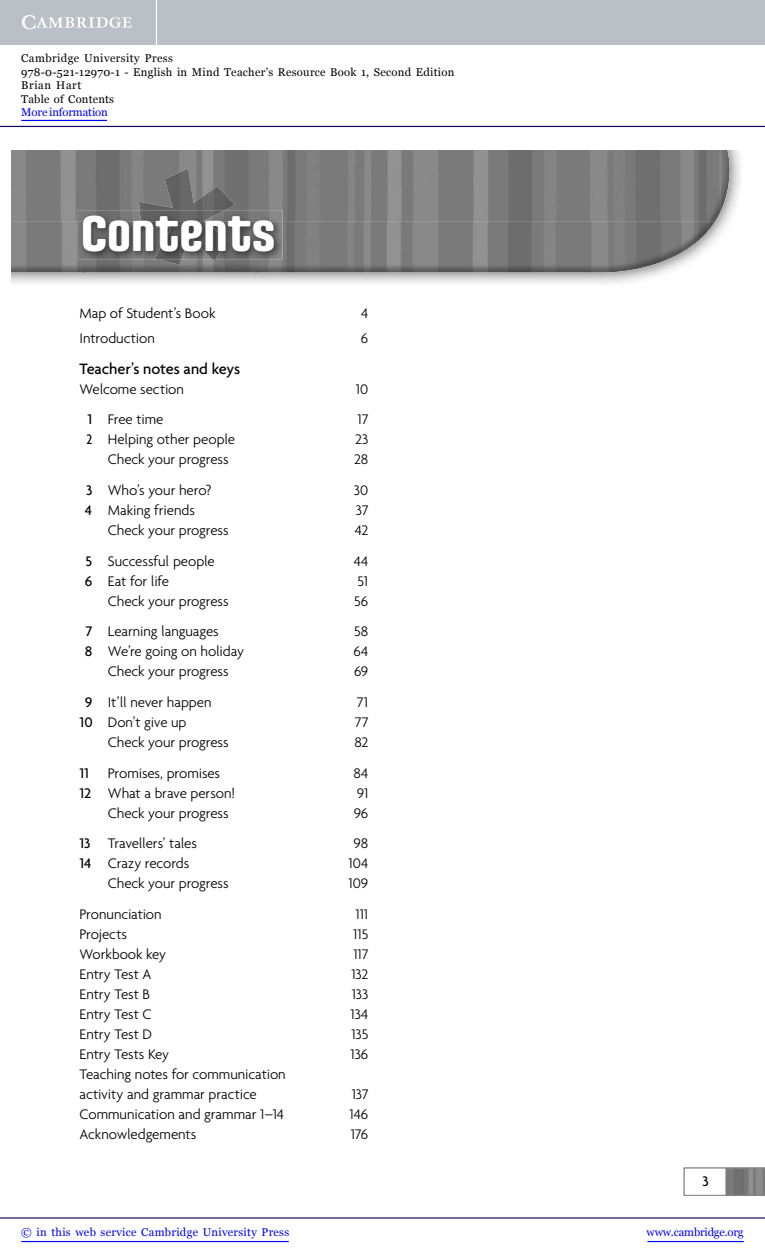
<style>
.page{position:relative;width:765px;height:1260px;background:#fff}
.page>*{position:absolute;margin:0;border:0;box-sizing:border-box;transform-origin:0 0}
.t1{font:500 50px "Fono";letter-spacing:-.01em;color:#fff}
.t2{font:500 16.25px "Agenda";letter-spacing:-.01em;color:#000}
.t3{font:300 15px/20px "Agenda";letter-spacing:-.005em;color:#000}
.t4{font:500 15px "Agenda";color:#000}
.t5{font:11.25px/13.5px "Georgia";letter-spacing:.025em;color:#000}
.t6{font:11.25px "Georgia";letter-spacing:.025em;color:#0000f1}
.t7{font:11.25px "Georgia";letter-spacing:-.015em;color:#0000f1}
.t8{font:11.25px "Georgia";letter-spacing:-.01em;color:#0000f1}
.s1{font-weight:500}
.s2{font-weight:500;font-stretch:condensed}
</style>
<div class="page">
<img style="left:700px;top:151px;width:40px;height:102px">
<img style="left:687px;top:151px;width:43px;height:100px">
<img style="left:11px;top:221px;width:72px;height:52px">
<img style="left:256px;top:221px;width:431px;height:52px">
<img style="left:83px;top:260px;width:173px;height:13px">
<img style="left:11px;top:151px;width:709px;height:70px">
<img style="left:159px;top:260px;width:57px;height:5px">
<img style="left:139px;top:168px;width:96px;height:42px">
<img style="left:225px;top:210px;width:57px;height:50px">
<img style="left:78px;top:221px;width:63px;height:39px">
<img style="left:78px;top:210px;width:147px;height:11px">
<img style="left:141px;top:221px;width:86px;height:39px">
<svg style="left:726px;top:1168px;width:39px;height:28px"></svg>
<div style="left:684px;top:1168px;width:42px;height:28px;border:1px solid #7f7f7f"></div>
<hr style="left:0;top:1217px;width:765px;height:2px;background:#150666">
<div style="left:0;top:0;width:765px;height:45px;background:#bac0c6"></div>
<svg style="left:22px;top:15px;width:110px;height:14px"></svg>
<hr style="left:156px;top:0;width:1px;height:45px;background:#fff">
<hr style="left:0;top:126px;width:765px;height:1px;background:#150666">
<hr style="left:648px;top:1241px;width:96px;height:1px;background:#0000f1">
<hr style="left:21px;top:1241px;width:268px;height:1px;background:#0000f1">
<hr style="left:21px;top:120px;width:86px;height:1px;background:#0000f1">
<p class="t5" style="left:21px;top:52px;width:435px">Cambridge University Press<br>978-0-521-12970-1 - English in Mind Teacher’s Resource Book 1, Second Edition Brian Hart<br>Table of Contents</p>
<p class="t8" style="left:21px;top:106px;width:88px">More information</p>
<h1 class="t1" style="left:81px;top:205px;width:196px">Contents</h1>
<p class="t3" style="left:80px;top:304px;width:137px">Map of Student’s Book</p>
<p class="t3" style="left:361px;top:304px;width:9px">4</p>
<p class="t3" style="left:80px;top:330px;width:77px">Introduction</p>
<p class="t3" style="left:361px;top:330px;width:9px">6</p>
<p class="t2" style="left:80px;top:362px;width:162px">Teacher’s notes and keys</p>
<p class="t3" style="left:80px;top:380px;width:106px">Welcome section</p>
<p class="t3" style="left:356px;top:380px;width:14px">10</p>
<p class="t3" style="left:87px;top:411px;width:78px"><span class="s1">1</span> Free time</p>
<p class="t3" style="left:358px;top:411px;width:12px">17</p>
<p class="t3" style="left:87px;top:431px;width:150px"><span class="s2">2</span> Helping other people</p>
<p class="t3" style="left:355px;top:431px;width:15px">23</p>
<p class="t3" style="left:108px;top:451px;width:122px">Check your progress</p>
<p class="t3" style="left:354px;top:451px;width:16px">28</p>
<p class="t3" style="left:86px;top:481px;width:127px"><span class="s1">3</span> Who’s your hero?</p>
<p class="t3" style="left:354px;top:481px;width:16px">30</p>
<p class="t3" style="left:85px;top:501px;width:112px"><span class="s1">4</span> Making friends</p>
<p class="t3" style="left:356px;top:501px;width:14px">37</p>
<p class="t3" style="left:108px;top:521px;width:122px">Check your progress</p>
<p class="t3" style="left:355px;top:521px;width:15px">42</p>
<p class="t3" style="left:86px;top:552px;width:131px"><span class="s1">5</span> Successful people</p>
<p class="t3" style="left:354px;top:552px;width:16px">44</p>
<p class="t3" style="left:85px;top:572px;width:86px"><span class="s1">6</span> Eat for life</p>
<p class="t3" style="left:358px;top:572px;width:12px">51</p>
<p class="t3" style="left:108px;top:592px;width:122px">Check your progress</p>
<p class="t3" style="left:354px;top:592px;width:16px">56</p>
<p class="t3" style="left:85px;top:623px;width:135px"><span class="s1">7</span> Learning languages</p>
<p class="t3" style="left:354px;top:623px;width:16px">58</p>
<p class="t3" style="left:85px;top:643px;width:161px"><span class="s1">8</span> We’re going on holiday</p>
<p class="t3" style="left:353px;top:643px;width:16px">64</p>
<p class="t3" style="left:108px;top:663px;width:122px">Check your progress</p>
<p class="t3" style="left:354px;top:663px;width:16px">69</p>
<p class="t3" style="left:85px;top:693px;width:128px"><span class="s1">9</span> It’ll never happen</p>
<p class="t3" style="left:357px;top:693px;width:13px">71</p>
<p class="t3" style="left:80px;top:713px;width:109px"><span class="s1">10</span> Don’t give up</p>
<p class="t3" style="left:355px;top:713px;width:15px">77</p>
<p class="t3" style="left:108px;top:733px;width:122px">Check your progress</p>
<p class="t3" style="left:354px;top:733px;width:15px">82</p>
<p class="t3" style="left:80px;top:764px;width:142px"><span class="s1">11</span> Promises, promises</p>
<p class="t3" style="left:353px;top:764px;width:16px">84</p>
<p class="t3" style="left:80px;top:784px;width:157px"><span class="s1">12</span> What a brave person!</p>
<p class="t3" style="left:357px;top:784px;width:13px">91</p>
<p class="t3" style="left:108px;top:804px;width:122px">Check your progress</p>
<p class="t3" style="left:354px;top:804px;width:16px">96</p>
<p class="t3" style="left:80px;top:835px;width:119px"><span class="s1">13</span> Travellers’ tales</p>
<p class="t3" style="left:354px;top:835px;width:16px">98</p>
<p class="t3" style="left:80px;top:855px;width:111px"><span class="s1">14</span> Crazy records</p>
<p class="t3" style="left:348px;top:855px;width:21px">104</p>
<p class="t3" style="left:108px;top:875px;width:122px">Check your progress</p>
<p class="t3" style="left:348px;top:875px;width:21px">109</p>
<p class="t3" style="left:80px;top:905px;width:84px">Pronunciation</p>
<p class="t3" style="left:356px;top:905px;width:14px">111</p>
<p class="t3" style="left:80px;top:925px;width:49px">Projects</p>
<p class="t3" style="left:353px;top:925px;width:17px">115</p>
<p class="t3" style="left:80px;top:945px;width:88px">Workbook key</p>
<p class="t3" style="left:353px;top:945px;width:16px">117</p>
<p class="t3" style="left:80px;top:965px;width:73px">Entry Test A</p>
<p class="t3" style="left:352px;top:965px;width:18px">132</p>
<p class="t3" style="left:80px;top:985px;width:72px">Entry Test B</p>
<p class="t3" style="left:352px;top:985px;width:18px">133</p>
<p class="t3" style="left:80px;top:1005px;width:73px">Entry Test C</p>
<p class="t3" style="left:351px;top:1005px;width:19px">134</p>
<p class="t3" style="left:80px;top:1025px;width:74px">Entry Test D</p>
<p class="t3" style="left:352px;top:1025px;width:18px">135</p>
<p class="t3" style="left:80px;top:1045px;width:91px">Entry Tests Key</p>
<p class="t3" style="left:351px;top:1045px;width:19px">136</p>
<p class="t3" style="left:80px;top:1065px;width:208px">Teaching notes for communication activity and grammar practice</p>
<p class="t3" style="left:352px;top:1085px;width:18px">137</p>
<p class="t3" style="left:80px;top:1105px;width:206px">Communication and grammar 1–14</p>
<p class="t3" style="left:349px;top:1105px;width:20px">146</p>
<p class="t3" style="left:80px;top:1125px;width:118px">Acknowledgements</p>
<p class="t3" style="left:351px;top:1125px;width:19px">176</p>
<p class="t4" style="left:703px;top:1175px;width:8px">3</p>
<p class="t6" style="left:21px;top:1226px;width:269px">© in this web service Cambridge University Press</p>
<p class="t7" style="left:647px;top:1226px;width:99px">www.cambridge.org</p>
</div>
